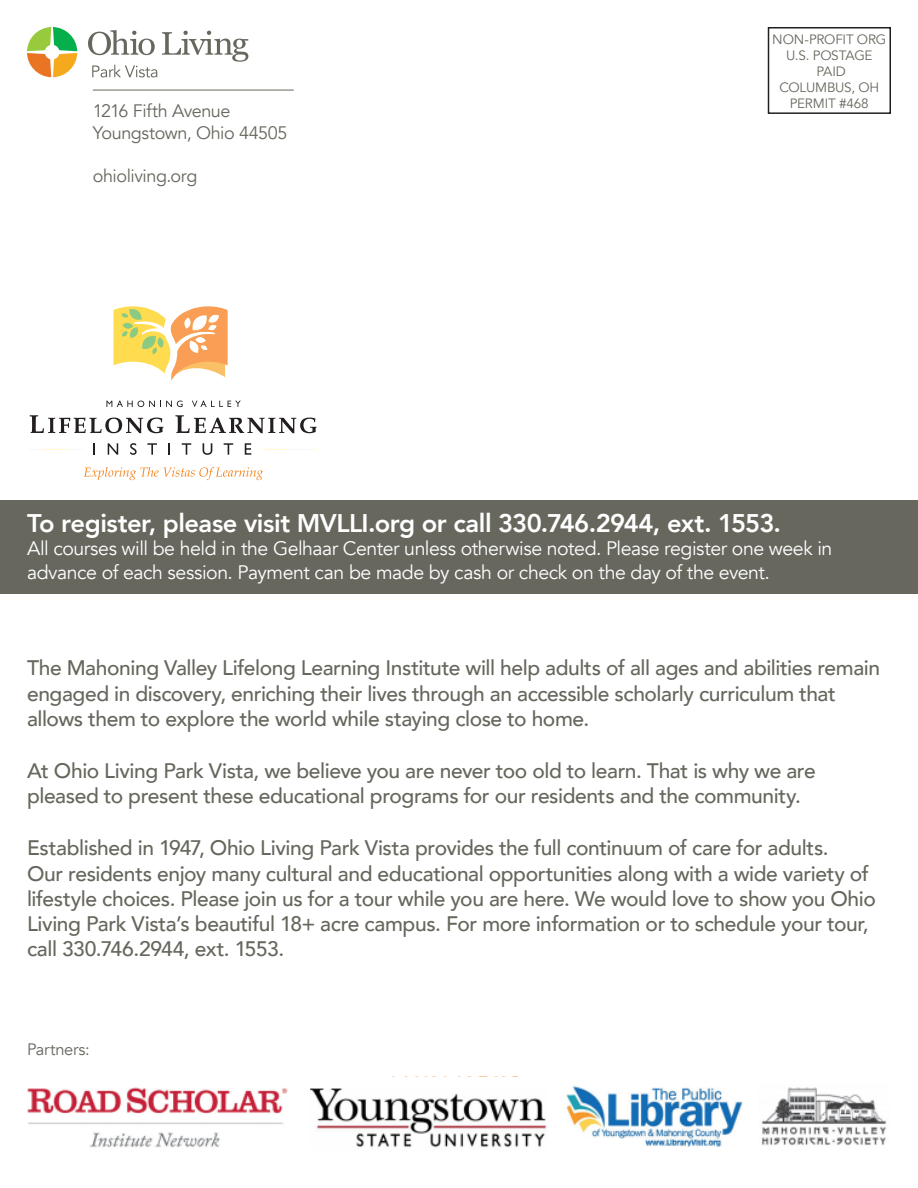
<style>
.page{position:relative;width:918px;height:1188px;background:#fff}
.page>*{position:absolute;margin:0;border:0;box-sizing:border-box;transform-origin:0 0}
.t1{font:800 25.5px "Avenir";letter-spacing:-.02em;color:#fff}
.last_detail{font:500 21px/25.2px "Avenir";letter-spacing:-.02em;color:#67665d}
.t2{font:19.5px/23.4px "Avenir";letter-spacing:-.025em;color:#fff}
.t3{font:18px "Avenir";letter-spacing:-.025em;color:#67675e}
.t4{font:16.5px "Avenir";letter-spacing:-.02em;color:#67675e}
.t5{font:13.5px "Avenir";letter-spacing:-.01em;color:#67675e}
</style>
<div class="page">
<svg style="left:27px;top:27px;width:50px;height:50px"></svg>
<svg style="left:88px;top:30px;width:160px;height:47px"></svg>
<hr style="left:93px;top:90px;width:201px;height:1px;background:#67665d">
<div style="left:768px;top:27px;width:123px;height:87px;border:2px solid #231f20"></div>
<svg style="left:113px;top:306px;width:115px;height:75px"></svg>
<svg style="left:30px;top:415px;width:134px;height:18px"></svg>
<svg style="left:175px;top:415px;width:142px;height:18px"></svg>
<svg style="left:94px;top:443px;width:1px;height:12px"></svg>
<svg style="left:108px;top:443px;width:10px;height:12px"></svg>
<svg style="left:130px;top:443px;width:7px;height:12px"></svg>
<svg style="left:147px;top:443px;width:10px;height:12px"></svg>
<svg style="left:169px;top:443px;width:1px;height:12px"></svg>
<svg style="left:182px;top:443px;width:9px;height:12px"></svg>
<svg style="left:203px;top:443px;width:9px;height:12px"></svg>
<svg style="left:224px;top:443px;width:9px;height:12px"></svg>
<svg style="left:245px;top:443px;width:6px;height:12px"></svg>
<svg style="left:106px;top:401px;width:77px;height:6px"></svg>
<svg style="left:192px;top:401px;width:49px;height:6px"></svg>
<svg style="left:84px;top:467px;width:179px;height:13px"></svg>
<svg style="left:29px;top:449px;width:55px;height:1px"></svg>
<svg style="left:262px;top:449px;width:55px;height:1px"></svg>
<img style="left:27px;top:1077px;width:859px;height:71px">
<div style="left:0;top:500px;width:918px;height:94px;background:#67675e"></div>
<p class="t3" style="left:93px;top:100px;width:139px">1216 Fifth Avenue</p>
<p class="t3" style="left:93px;top:122px;width:196px">Youngstown, Ohio 44505</p>
<p class="t3" style="left:93px;top:165px;width:106px">ohioliving.org</p>
<p class="t5" style="left:772px;top:31px;width:116px">NON-PROFIT ORG</p>
<p class="t5" style="left:786px;top:47px;width:88px">U.S. POSTAGE</p>
<p class="t5" style="left:816px;top:63px;width:31px">PAID</p>
<p class="t5" style="left:779px;top:79px;width:101px">COLUMBUS, OH</p>
<p class="t5" style="left:790px;top:96px;width:80px">PERMIT #468</p>
<p class="t1" style="left:27px;top:500px;width:756px">To register, please visit MVLLI.org or call 330.746.2944, ext. 1553.</p>
<p class="t2" style="left:27px;top:537px;width:807px">All courses will be held in the Gelhaar Center unless otherwise noted. Please register one week in advance of each session. Payment can be made by cash or check on the day of the event.</p>
<p class="last_detail" style="left:27px;top:654px;width:855px">The Mahoning Valley Lifelong Learning Institute will help adults of all ages and abilities remain engaged in discovery, enriching their lives through an accessible scholarly curriculum that allows them to explore the world while staying close to home.</p>
<p class="last_detail" style="left:27px;top:757px;width:790px">At Ohio Living Park Vista, we believe you are never too old to learn. That is why we are pleased to present these educational programs for our residents and the community.</p>
<p class="last_detail" style="left:27px;top:834px;width:850px">Established in 1947, Ohio Living Park Vista provides the full continuum of care for adults.<br>Our residents enjoy many cultural and educational opportunities along with a wide variety of lifestyle choices. Please join us for a tour while you are here. We would love to show you Ohio Living Park Vista’s beautiful 18+ acre campus. For more information or to schedule your tour, call 330.746.2944, ext. 1553.</p>
<p class="t4" style="left:27px;top:1040px;width:64px">Partners:</p>
</div>
